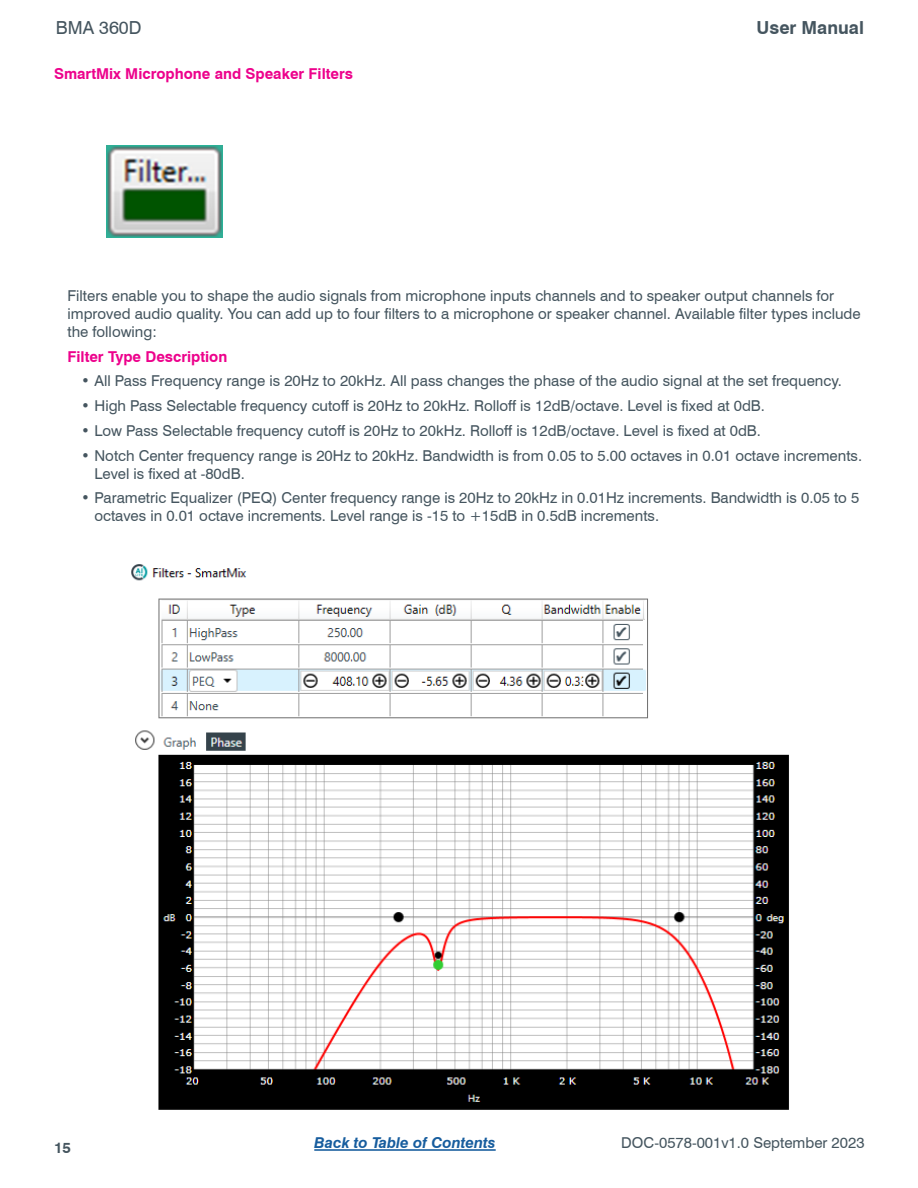
<style>
.page{position:relative;width:918px;height:1188px;background:#fff}
.page>*{position:absolute;margin:0;border:0;box-sizing:border-box;transform-origin:0 0}
.t1{font:700 18px "Swiss 721 BT";color:#45555f}
.t2{font:18px "Swiss 721 BT";color:#45555f}
.Parag_Body_List_Lvl{font:15px/18px "Swiss 721 BT";color:#45555f}
.Parag_Body_List_Lvl-2{font:700 15px "Swiss 721 BT";color:#ed028c}
.t3{font:italic 700 15px "Swiss 721 BT";color:#175d9e}
.t4{font:700 15px "Swiss 721 BT";color:#45555f}
.s1{font-weight:300}
</style>
<div class="page">
<hr style="left:314px;top:1149px;width:182px;height:2px;background:#175d9e">
<img style="left:107px;top:146px;width:116px;height:92px">
<img style="left:131px;top:564px;width:658px;height:546px">
<p class="t2" style="left:56px;top:17px;width:87px">BMA 360D</p>
<p class="Parag_Body_List_Lvl-2" style="left:54px;top:65px;width:301px">SmartMix Microphone and Speaker Filters</p>
<p class="t1" style="left:757px;top:17px;width:109px">User Manual</p>
<p class="Parag_Body_List_Lvl" style="left:68px;top:286px;width:795px">Filters enable you to shape the audio signals from microphone inputs channels and to speaker output channels for improved audio quality. You can add up to four filters to a microphone or speaker channel. Available filter types include the following:</p>
<p class="Parag_Body_List_Lvl-2" style="left:68px;top:347px;width:161px">Filter Type Description</p>
<p class="Parag_Body_List_Lvl" style="left:81px;top:372px;width:762px"><span class="s1">•</span> All Pass Frequency range is 20Hz to 20kHz. All pass changes the phase of the audio signal at the set frequency.</p>
<p class="Parag_Body_List_Lvl" style="left:81px;top:397px;width:686px"><span class="s1">•</span> High Pass Selectable frequency cutoff is 20Hz to 20kHz. Rolloff is 12dB/octave. Level is fixed at 0dB.</p>
<p class="Parag_Body_List_Lvl" style="left:81px;top:421px;width:682px"><span class="s1">•</span> Low Pass Selectable frequency cutoff is 20Hz to 20kHz. Rolloff is 12dB/octave. Level is fixed at 0dB.</p>
<p class="Parag_Body_List_Lvl" style="left:94px;top:446px;width:769px;text-indent:-14px"><span class="s1">•</span> Notch Center frequency range is 20Hz to 20kHz. Bandwidth is from 0.05 to 5.00 octaves in 0.01 octave increments.<br>Level is fixed at -80dB.</p>
<p class="Parag_Body_List_Lvl" style="left:94px;top:489px;width:766px;text-indent:-14px"><span class="s1">•</span> Parametric Equalizer (PEQ) Center frequency range is 20Hz to 20kHz in 0.01Hz increments. Bandwidth is 0.05 to 5 octaves in 0.01 octave increments. Level range is -15 to +15dB in 0.5dB increments.</p>
<p class="t4" style="left:54px;top:1139px;width:19px">15</p>
<p class="Parag_Body_List_Lvl" style="left:621px;top:1134px;width:245px">DOC-0578-001v1.0 September 2023</p>
<p class="t3" style="left:314px;top:1134px;width:183px">Back to Table of Contents</p>
</div>
